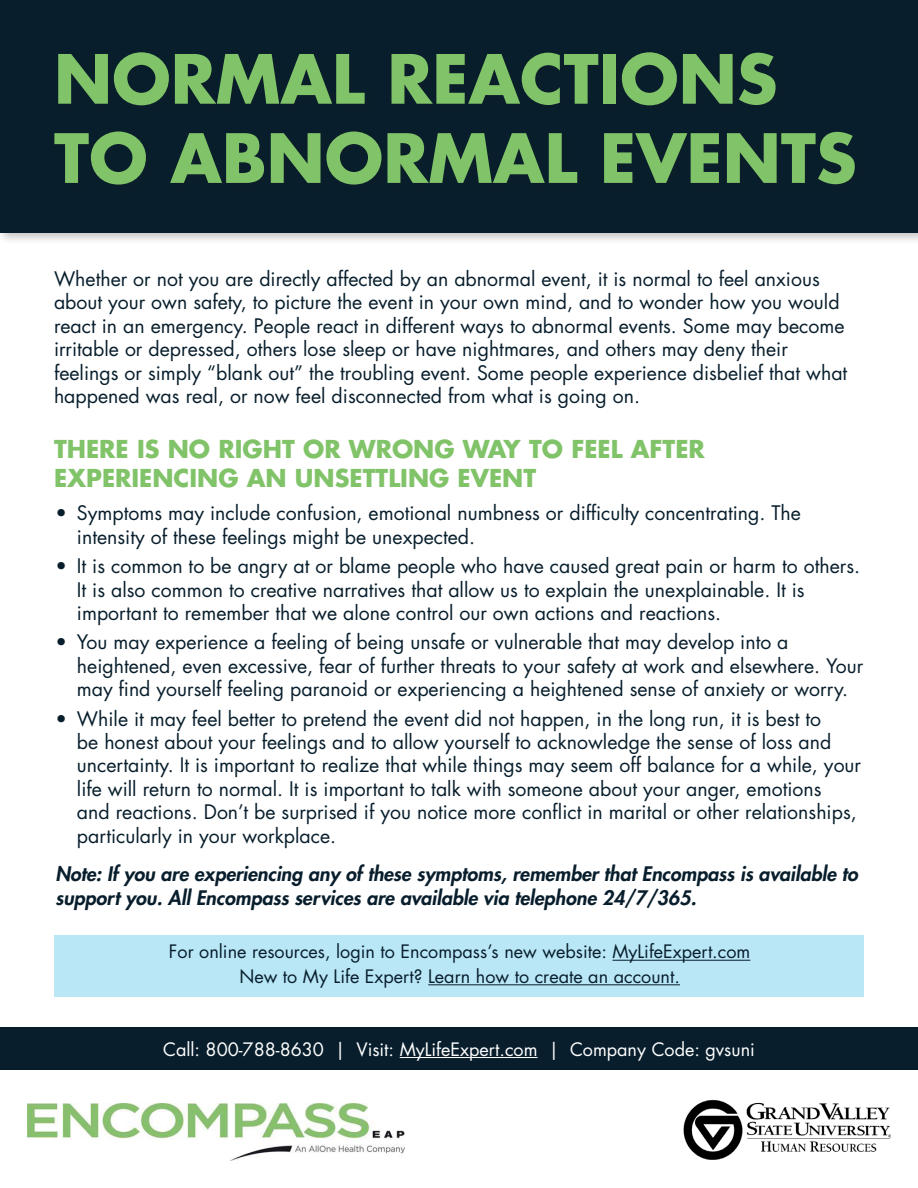
<style>
.page{position:relative;width:918px;height:1188px;background:#fff}
.page>*{position:absolute;margin:0;border:0;box-sizing:border-box;transform-origin:0 0}
.t1{font:700 66px/79.2px "Futura Std";color:#81c368}
.body{font:700 24px/28.8px "Futura Std";color:#81c368}
.body-2{font:19.5px/23.4px "Futura Std";color:#081e2c}
.body-3{font:italic 800 19.5px/23.4px "Futura Std";color:#081e2c}
.body-4{font:18px "Futura Std";color:#081e2c}
.t2{font:18px "Futura Std";color:#fff}
</style>
<div class="page">
<div style="left:54px;top:935px;width:810px;height:61px;background:#bae7f6"></div>
<div style="left:0;top:0;width:918px;height:245px;background:#231f20;opacity:.25"></div>
<div style="left:0;top:0;width:918px;height:232px;background:#081e2c"></div>
<img style="left:684px;top:1100px;width:207px;height:60px">
<img style="left:27px;top:1104px;width:377px;height:57px">
<div style="left:0;top:1027px;width:918px;height:42px;background:#081e2c"></div>
<hr style="left:400px;top:1057px;width:138px;height:1px;background:#fff">
<hr style="left:612px;top:960px;width:138px;height:1px;background:#081e2c">
<hr style="left:428px;top:984px;width:252px;height:1px;background:#081e2c">
<p class="t1" style="left:54px;top:39px;width:804px">NORMAL REACTIONS<br>TO ABNORMAL EVENTS</p>
<p class="body-2" style="left:54px;top:267px;width:795px">Whether or not you are directly affected by an abnormal event, it is normal to feel anxious about your own safety, to picture the event in your own mind, and to wonder how you would react in an emergency. People react in different ways to abnormal events. Some may become irritable or depressed, others lose sleep or have nightmares, and others may deny their feelings or simply “blank out” the troubling event. Some people experience disbelief that what happened was real, or now feel disconnected from what is going on.</p>
<p class="body" style="left:54px;top:435px;width:652px">THERE IS NO RIGHT OR WRONG WAY TO FEEL AFTER<br>EXPERIENCING AN UNSETTLING EVENT</p>
<p class="body-2" style="left:77px;top:502px;width:726px;text-indent:-22px">• Symptoms may include confusion, emotional numbness or difficulty concentrating. The intensity of these feelings might be unexpected.</p>
<p class="body-2" style="left:77px;top:555px;width:785px;text-indent:-22px">• It is common to be angry at or blame people who have caused great pain or harm to others.<br>It is also common to creative narratives that allow us to explain the unexplainable. It is important to remember that we alone control our own actions and reactions.</p>
<p class="body-2" style="left:77px;top:631px;width:788px;text-indent:-22px">• You may experience a feeling of being unsafe or vulnerable that may develop into a heightened, even excessive, fear of further threats to your safety at work and elsewhere. Your may find yourself feeling paranoid or experiencing a heightened sense of anxiety or worry.</p>
<p class="body-2" style="left:77px;top:707px;width:786px;text-indent:-22px">• While it may feel better to pretend the event did not happen, in the long run, it is best to<br>be honest about your feelings and to allow yourself to acknowledge the sense of loss and uncertainty. It is important to realize that while things may seem off balance for a while, your life will return to normal. It is important to talk with someone about your anger, emotions<br>and reactions. Don’t be surprised if you notice more conflict in marital or other relationships, particularly in your workplace.</p>
<p class="body-3" style="left:55px;top:863px;width:804px">Note: If you are experiencing any of these symptoms, remember that Encompass is available to support you. All Encompass services are available via telephone 24/7/365.</p>
<p class="body-4" style="left:169px;top:940px;width:583px">For online resources, login to Encompass’s new website: MyLifeExpert.com</p>
<p class="body-4" style="left:239px;top:965px;width:442px">New to My Life Expert? Learn how to create an account.</p>
<p class="t2" style="left:163px;top:1038px;width:593px">Call: 800-788-8630 | Visit: MyLifeExpert.com | Company Code: gvsuni</p>
</div>
